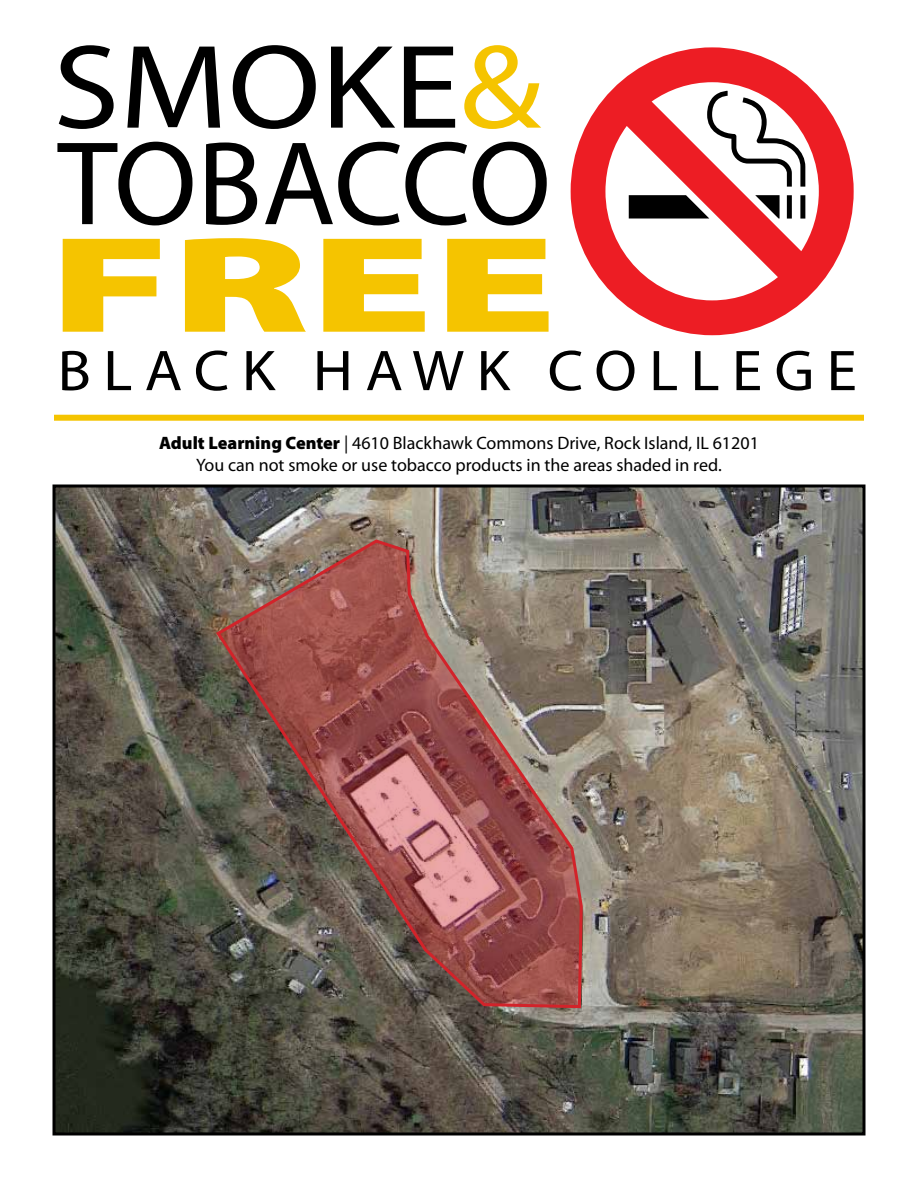
<style>
.page{position:relative;width:918px;height:1188px;background:#fff}
.page>*{position:absolute;margin:0;border:0;box-sizing:border-box;transform-origin:0 0}
.t1{font:900 137.7px "Myriad Pro";color:#f5c400;scale:1.63 1}
.t2{font:120.3px/96.4px "Myriad Pro";color:#000;scale:1.12 1}
.t3{font:57.9px "Myriad Pro";letter-spacing:.2em;color:#000;scale:1.06 1}
.t4{font:18px/21.6px "Myriad Pro";color:#000;text-align:center}
.s1{color:#f5c400}
.s2{font-weight:900}
</style>
<div class="page">
<svg style="left:571px;top:47px;width:283px;height:288px"></svg>
<svg style="left:629px;top:91px;width:176px;height:128px"></svg>
<div style="left:54px;top:415px;width:810px;height:6px;background:#f5c400"></div>
<img style="left:56px;top:488px;width:806px;height:644px">
<div style="left:52px;top:484px;width:814px;height:652px;border:3px solid #000"></div>
<img style="left:214px;top:537px;width:370px;height:473px">
<img style="left:218px;top:541px;width:363px;height:466px">
<h2 class="t2" style="left:53px;top:37px;width:446px">SMOKE<span class="s1">&amp;<br></span>TOBACCO</h2>
<h1 class="t1" style="left:49px;top:193px;width:313px">FREE</h1>
<h3 class="t3" style="left:58px;top:335px;width:756px">BLACK HAWK COLLEGE</h3>
<p class="t4" style="left:159px;top:433px;width:601px"><span class="s2">Adult Learning Center</span> | 4610 Blackhawk Commons Drive, Rock Island, IL 61201<br>You can not smoke or use tobacco products in the areas shaded in red.</p>
</div>
